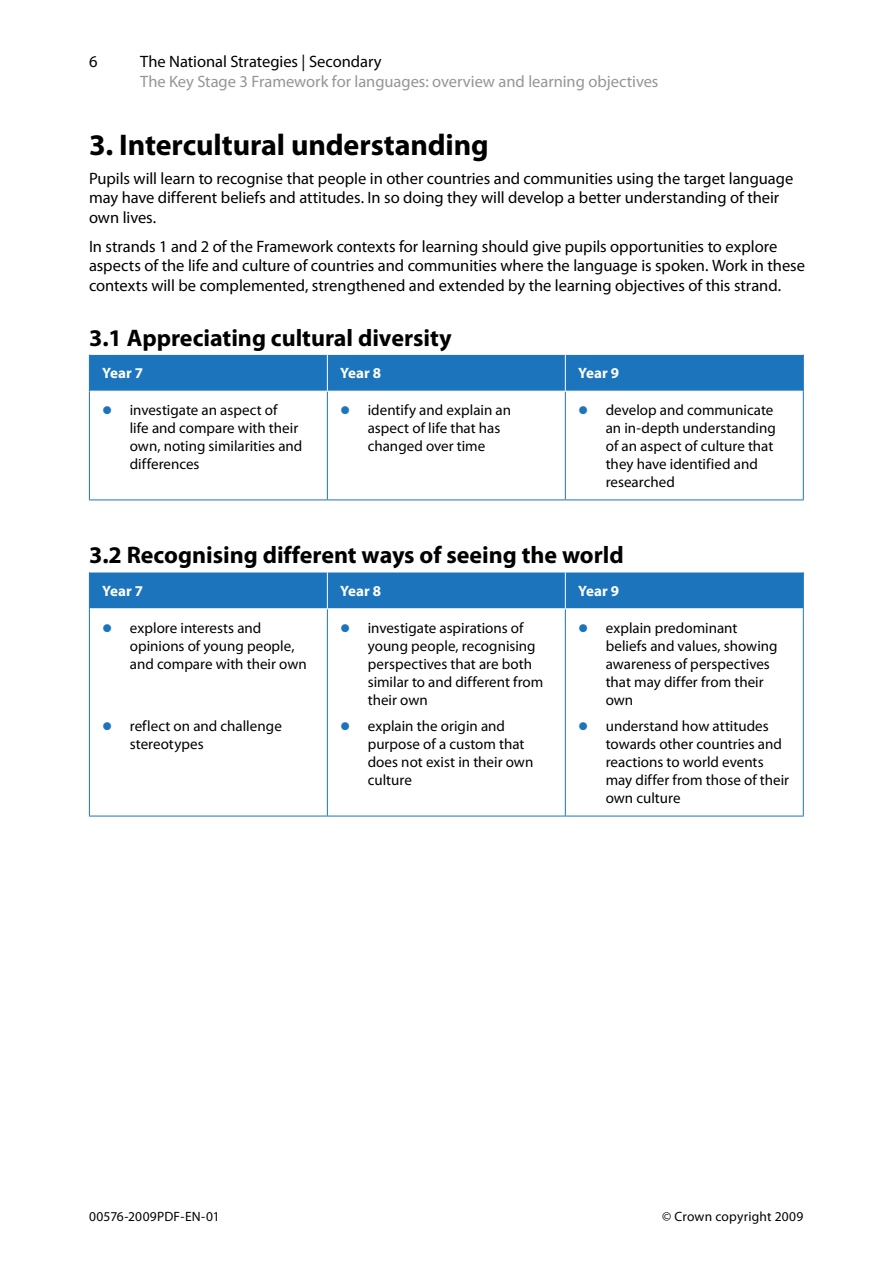
<style>
.page{position:relative;width:893px;height:1263px;background:#fff}
.page>*{position:absolute;margin:0;border:0;box-sizing:border-box;transform-origin:0 0}
.sect1_title{font:700 30px "Myriad Pro 2";letter-spacing:-.005em;color:#000}
.sect2_title{font:700 24px "Myriad Pro 2";color:#000}
.para{font:16.5px/19.8px "Myriad Pro 2";letter-spacing:-.005em;color:#000}
.t1{font:16.5px "Myriad Pro 2";color:#939598}
.itemizedlist_1alt{font:15px/18px "Myriad Pro 2";color:#000}
.itemizedlist_3alt{font:700 15px "Myriad Pro 2";letter-spacing:.005em;color:#fff}
.t2{font:13.5px "Myriad Pro 2";letter-spacing:.015em;color:#000}
.s1{font-weight:700;font-size:30px;color:#1c75bc}
</style>
<div class="page">
<div style="left:90px;top:355px;width:713px;height:36px;background:#1c75bc"></div>
<hr style="left:327px;top:391px;width:1px;height:108px;background:#1c75bc">
<hr style="left:565px;top:391px;width:1px;height:108px;background:#1c75bc">
<hr style="left:89px;top:391px;width:1px;height:108px;background:#1c75bc">
<hr style="left:803px;top:391px;width:1px;height:108px;background:#1c75bc">
<hr style="left:89px;top:499px;width:238px;height:1px;background:#1c75bc">
<hr style="left:327px;top:499px;width:238px;height:1px;background:#1c75bc">
<hr style="left:565px;top:499px;width:239px;height:1px;background:#1c75bc">
<hr style="left:327px;top:355px;width:1px;height:36px;background:#fff">
<hr style="left:565px;top:355px;width:1px;height:36px;background:#fff">
<hr style="left:327px;top:391px;width:238px;height:1px;background:#fff">
<hr style="left:565px;top:391px;width:238px;height:1px;background:#fff">
<hr style="left:89px;top:355px;width:1px;height:36px;background:#1c75bc">
<hr style="left:803px;top:355px;width:1px;height:36px;background:#1c75bc">
<div style="left:90px;top:573px;width:713px;height:35px;background:#1c75bc"></div>
<hr style="left:327px;top:609px;width:1px;height:207px;background:#1c75bc">
<hr style="left:565px;top:609px;width:1px;height:207px;background:#1c75bc">
<hr style="left:89px;top:609px;width:1px;height:207px;background:#1c75bc">
<hr style="left:803px;top:609px;width:1px;height:207px;background:#1c75bc">
<hr style="left:89px;top:816px;width:238px;height:1px;background:#1c75bc">
<hr style="left:327px;top:816px;width:238px;height:1px;background:#1c75bc">
<hr style="left:565px;top:816px;width:239px;height:1px;background:#1c75bc">
<hr style="left:327px;top:572px;width:1px;height:36px;background:#fff">
<hr style="left:565px;top:572px;width:1px;height:36px;background:#fff">
<hr style="left:89px;top:572px;width:1px;height:37px;background:#1c75bc">
<hr style="left:803px;top:572px;width:1px;height:37px;background:#1c75bc">
<p class="para" style="left:89px;top:51px;width:10px">6</p>
<p class="para" style="left:140px;top:51px;width:243px">The National Strategies | Secondary</p>
<p class="t1" style="left:140px;top:71px;width:520px">The Key Stage 3 Framework for languages: overview and learning objectives</p>
<p class="sect1_title" style="left:89px;top:126px;width:401px">3. Intercultural understanding</p>
<p class="para" style="left:89px;top:168px;width:706px">Pupils will learn to recognise that people in other countries and communities using the target language may have different beliefs and attitudes. In so doing they will develop a better understanding of their own lives.</p>
<p class="para" style="left:89px;top:236px;width:717px">In strands 1 and 2 of the Framework contexts for learning should give pupils opportunities to explore aspects of the life and culture of countries and communities where the language is spoken. Work in these contexts will be complemented, strengthened and extended by the learning objectives of this strand.</p>
<p class="sect2_title" style="left:89px;top:322px;width:364px">3.1 Appreciating cultural diversity</p>
<p class="itemizedlist_3alt" style="left:102px;top:364px;width:43px">Year 7</p>
<p class="itemizedlist_3alt" style="left:340px;top:364px;width:43px">Year 8</p>
<p class="itemizedlist_3alt" style="left:578px;top:364px;width:43px">Year 9</p>
<p class="itemizedlist_1alt" style="left:130px;top:401px;width:174px;text-indent:-28px"><span class="s1">•</span> investigate an aspect of<br>life and compare with their own, noting similarities and differences</p>
<p class="itemizedlist_1alt" style="left:368px;top:401px;width:145px;text-indent:-28px"><span class="s1">•</span> identify and explain an aspect of life that has changed over time</p>
<p class="itemizedlist_1alt" style="left:606px;top:401px;width:172px;text-indent:-28px"><span class="s1">•</span> develop and communicate an in-depth understanding of an aspect of culture that they have identified and researched</p>
<p class="sect2_title" style="left:89px;top:539px;width:536px">3.2 Recognising different ways of seeing the world</p>
<p class="itemizedlist_3alt" style="left:102px;top:581px;width:43px">Year 7</p>
<p class="itemizedlist_3alt" style="left:340px;top:581px;width:43px">Year 8</p>
<p class="itemizedlist_3alt" style="left:578px;top:581px;width:43px">Year 9</p>
<p class="itemizedlist_1alt" style="left:130px;top:618px;width:178px;text-indent:-28px"><span class="s1">•</span> explore interests and opinions of young people, and compare with their own</p>
<p class="itemizedlist_1alt" style="left:368px;top:618px;width:177px;text-indent:-28px"><span class="s1">•</span> investigate aspirations of young people, recognising perspectives that are both similar to and different from their own</p>
<p class="itemizedlist_1alt" style="left:368px;top:717px;width:167px;text-indent:-28px"><span class="s1">•</span> explain the origin and purpose of a custom that does not exist in their own culture</p>
<p class="itemizedlist_1alt" style="left:606px;top:618px;width:173px;text-indent:-28px"><span class="s1">•</span> explain predominant beliefs and values, showing awareness of perspectives that may differ from their own</p>
<p class="itemizedlist_1alt" style="left:606px;top:717px;width:185px;text-indent:-28px"><span class="s1">•</span> understand how attitudes towards other countries and reactions to world events may differ from those of their own culture</p>
<p class="itemizedlist_1alt" style="left:130px;top:717px;width:154px;text-indent:-28px"><span class="s1">•</span> reflect on and challenge stereotypes</p>
<p class="t2" style="left:89px;top:1208px;width:132px">00576-2009PDF-EN-01</p>
<p class="t2" style="left:662px;top:1208px;width:143px">© Crown copyright 2009</p>
</div>
